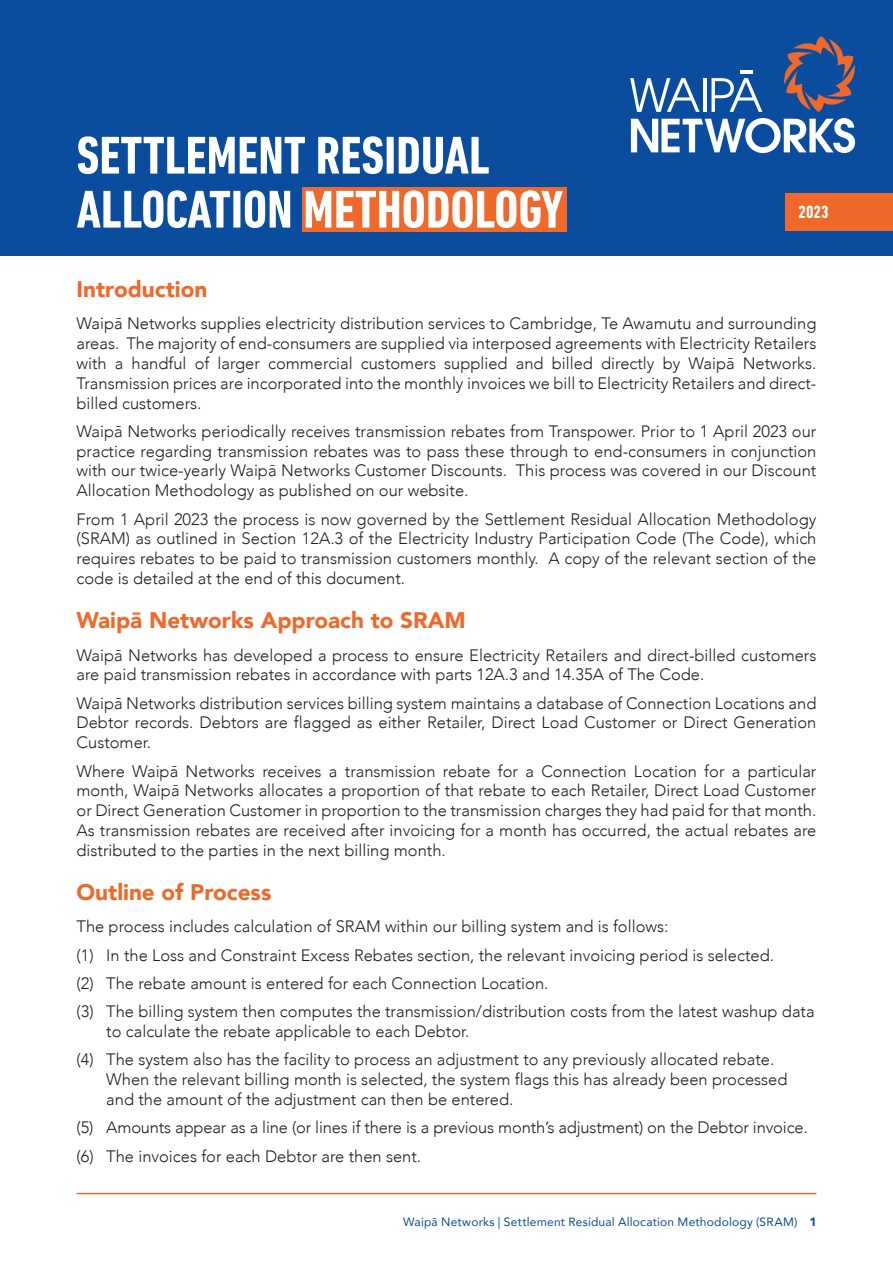
<style>
.page{position:relative;width:893px;height:1263px;background:#fff}
.page>*{position:absolute;margin:0;border:0;box-sizing:border-box;transform-origin:0 0}
.t1{font:700 condensed 54px/54px "DIN Next LT Pro";color:#fff}
.t2{font:900 22.5px "Avenir";color:#f0682a}
.t3{font:700 condensed 18px "DIN Next LT Pro";color:#fff}
.Body{font:300 16.5px/19.8px "Avenir";color:#231f20;text-align:justify}
.t4{font:12px "Avenir";letter-spacing:.015em;color:#0a4c9d}
.s1{font-weight:900}
</style>
<div class="page">
<div style="left:0;top:0;width:893px;height:255px;background:#0a4c9d"></div>
<div style="left:302px;top:187px;width:264px;height:44px;background:#f0682a"></div>
<svg style="left:784px;top:36px;width:71px;height:76px"></svg>
<svg style="left:631px;top:118px;width:224px;height:35px"></svg>
<svg style="left:630px;top:78px;width:70px;height:34px"></svg>
<hr style="left:703px;top:78px;width:3px;height:34px;background:#fff">
<svg style="left:711px;top:70px;width:51px;height:42px"></svg>
<div style="left:786px;top:193px;width:107px;height:38px;background:#f0682a"></div>
<hr style="left:77px;top:1193px;width:739px;height:1px;background:#f0682a">
<p class="t1" style="left:77px;top:128px;width:488px">SETTLEMENT RESIDUAL<br>ALLOCATION METHODOLOGY</p>
<p class="t3" style="left:799px;top:202px;width:31px">2023</p>
<h2 class="t2" style="left:77px;top:270px;width:132px">Introduction</h2>
<p class="Body" style="left:77px;top:314px;width:741px">Waipā Networks supplies electricity distribution services to Cambridge, Te Awamutu and surrounding areas. The majority of end-consumers are supplied via interposed agreements with Electricity Retailers with a handful of larger commercial customers supplied and billed directly by Waipā Networks.<br>Transmission prices are incorporated into the monthly invoices we bill to Electricity Retailers and direct&shy;billed customers.</p>
<p class="Body" style="left:77px;top:421px;width:741px">Waipā Networks periodically receives transmission rebates from Transpower. Prior to 1 April 2023 our practice regarding transmission rebates was to pass these through to end-consumers in conjunction with our twice-yearly Waipā Networks Customer Discounts. This process was covered in our Discount Allocation Methodology as published on our website.</p>
<p class="Body" style="left:77px;top:509px;width:741px">From 1 April 2023 the process is now governed by the Settlement Residual Allocation Methodology (SRAM) as outlined in Section 12A.3 of the Electricity Industry Participation Code (The Code), which requires rebates to be paid to transmission customers monthly. A copy of the relevant section of the code is detailed at the end of this document.</p>
<h2 class="t2" style="left:77px;top:601px;width:391px">Waipā Networks Approach to SRAM</h2>
<p class="Body" style="left:77px;top:645px;width:741px">Waipā Networks has developed a process to ensure Electricity Retailers and direct-billed customers are paid transmission rebates in accordance with parts 12A.3 and 14.35A of The Code.</p>
<p class="Body" style="left:77px;top:693px;width:741px">Waipā Networks distribution services billing system maintains a database of Connection Locations and Debtor records. Debtors are flagged as either Retailer, Direct Load Customer or Direct Generation Customer.</p>
<p class="Body" style="left:77px;top:761px;width:741px">Where Waipā Networks receives a transmission rebate for a Connection Location for a particular month, Waipā Networks allocates a proportion of that rebate to each Retailer, Direct Load Customer or Direct Generation Customer in proportion to the transmission charges they had paid for that month.<br>As transmission rebates are received after invoicing for a month has occurred, the actual rebates are distributed to the parties in the next billing month.</p>
<h2 class="t2" style="left:77px;top:873px;width:196px">Outline of Process</h2>
<p class="Body" style="left:77px;top:917px;width:593px">The process includes calculation of SRAM within our billing system and is follows:</p>
<p class="Body" style="left:77px;top:945px;width:699px">(1) In the Loss and Constraint Excess Rebates section, the relevant invoicing period is selected.</p>
<p class="Body" style="left:77px;top:973px;width:473px">(2) The rebate amount is entered for each Connection Location.</p>
<p class="Body" style="left:106px;top:1002px;width:710px;text-indent:-30px">(3) The billing system then computes the transmission/distribution costs from the latest washup data to calculate the rebate applicable to each Debtor.</p>
<p class="Body" style="left:106px;top:1050px;width:683px;text-align:left;text-indent:-30px">(4) The system also has the facility to process an adjustment to any previously allocated rebate.<br>When the relevant billing month is selected, the system flags this has already been processed and the amount of the adjustment can then be entered.</p>
<p class="Body" style="left:77px;top:1118px;width:733px">(5) Amounts appear as a line (or lines if there is a previous month’s adjustment) on the Debtor invoice.</p>
<p class="Body" style="left:77px;top:1146px;width:346px">(6) The invoices for each Debtor are then sent.</p>
<p class="t4" style="left:403px;top:1213px;width:415px">Waipā Networks | Settlement Residual Allocation Methodology (SRAM) <span class="s1">1</span></p>
</div>
